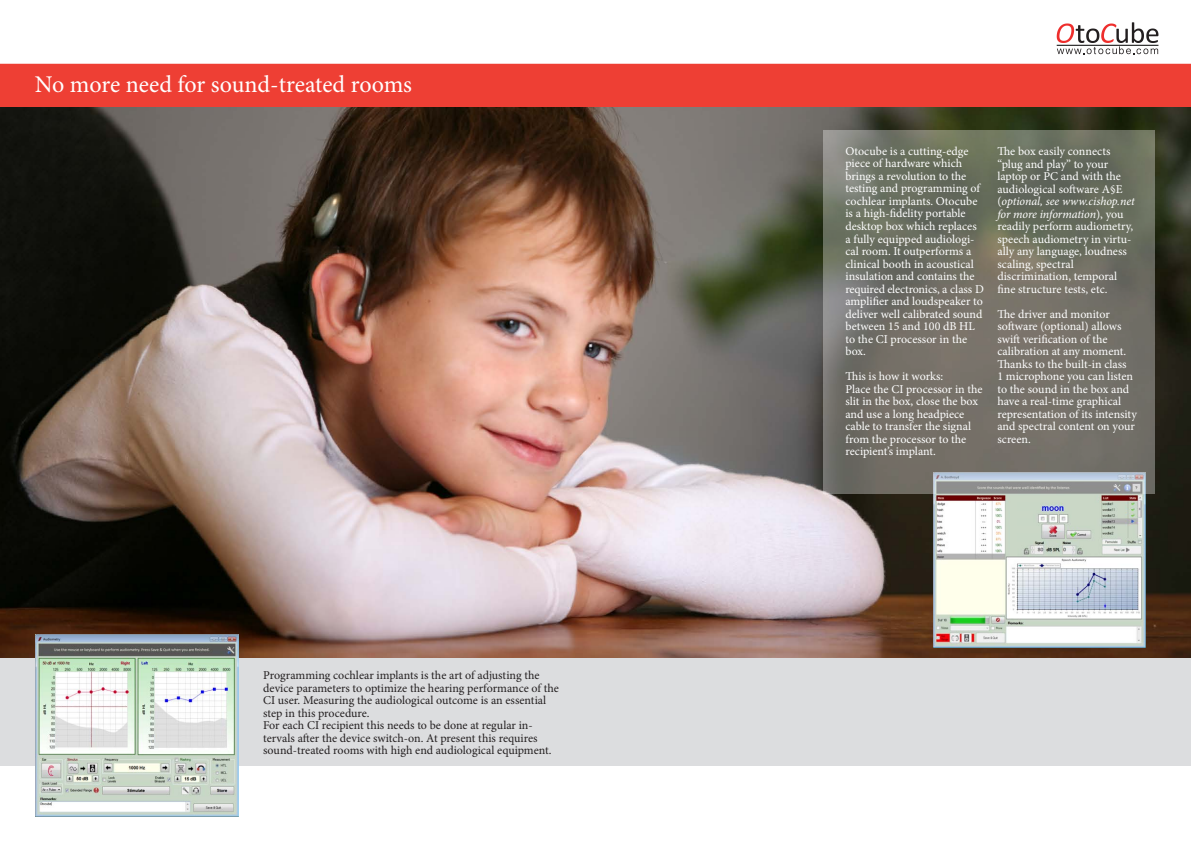
<style>
.page{position:relative;width:1191px;height:842px;background:#fff}
.page>*{position:absolute;margin:0;border:0;box-sizing:border-box;transform-origin:0 0}
.t1{font:24px "Minion Pro";letter-spacing:-.005em;color:#fff}
.t2{font:12px/12.5px "Minion Pro";color:#fff}
.t3{font:12px/12.5px "Minion Pro";color:#231f20}
.s1{font-style:italic}
</style>
<div class="page">
<div style="left:0;top:64px;width:1191px;height:44px;background:#ee3f34"></div>
<div style="left:0;top:108px;width:1191px;height:657px;background:#dcdddf"></div>
<svg style="left:1056px;top:22px;width:102px;height:32px"></svg>
<img style="left:0;top:108px;width:1191px;height:549px">
<img style="left:933px;top:494px;width:212px;height:153px">
<img style="left:36px;top:634px;width:202px;height:182px">
<svg style="left:823px;top:130px;width:332px;height:364px;background:#727268"></svg>
<p class="t1" style="left:35px;top:68px;width:378px">No more need for sound-treated rooms</p>
<p class="t3" style="left:263px;top:669px;width:297px">Programming cochlear implants is the art of adjusting the device parameters to optimize the hearing performance of the CI user. Measuring the audiological outcome is an essential step in this procedure.</p>
<p class="t3" style="left:263px;top:719px;width:290px">For each CI recipient this needs to be done at regular in&shy;tervals after the device switch-on. At present this requires sound-treated rooms with high end audiological equipment.</p>
<p class="t2" style="left:845px;top:145px;width:140px">Otocube is a cutting-edge piece of hardware which brings a revolution to the testing and programming of cochlear implants. Otocube is a high-fidelity portable desktop box which replaces a fully equipped audiologi&shy;cal room. It outperforms a clinical booth in acoustical insulation and contains the required electronics, a class D amplifier and loudspeaker to deliver well calibrated sound between 15 and 100 dB HL to the CI processor in the box.</p>
<p class="t2" style="left:845px;top:370px;width:99px">This is how it works:</p>
<p class="t2" style="left:845px;top:382px;width:139px">Place the CI processor in the slit in the box, close the box and use a long headpiece cable to transfer the signal from the processor to the recipient’s implant.</p>
<p class="t2" style="left:997px;top:145px;width:127px">The box easily connects “plug and play” to your laptop or PC and with the audiological software A§E</p>
<p class="t2" style="left:997px;top:195px;width:139px">(<span class="s1">optional, see www.cishop.net for more information</span>), you readily perform audiometry, speech audiometry in virtu&shy;ally any language, loudness scaling, spectral</p>
<p class="t2" style="left:997px;top:270px;width:121px">discrimination, temporal fine structure tests, etc.</p>
<p class="t2" style="left:997px;top:308px;width:114px">The driver and monitor</p>
<p class="t2" style="left:997px;top:320px;width:141px">software (optional) allows swift verification of the calibration at any moment.<br>Thanks to the built-in class<br>1 microphone you can listen to the sound in the box and have a real-time graphical representation of its intensity and spectral content on your screen.</p>
</div>
